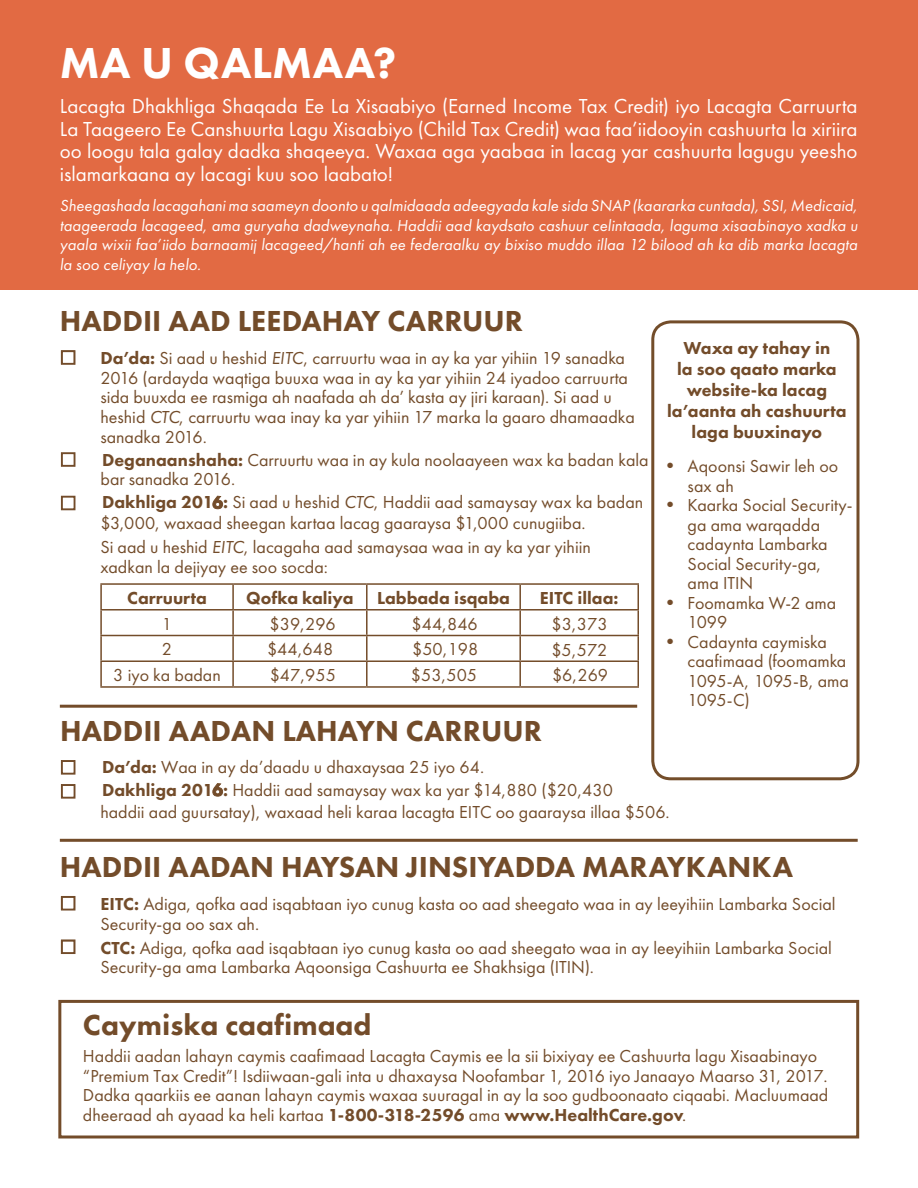
<style>
.page{position:relative;width:918px;height:1188px;background:#fff}
.page>*{position:absolute;margin:0;border:0;box-sizing:border-box;transform-origin:0 0}
.t1{font:800 45px "Futura PT";letter-spacing:.015em;color:#fff}
.t2{font:800 30px "Futura PT";color:#734c2a}
.t3{font:21px/22.5px "Futura PT";color:#fff;text-align:justify}
.t4{font:18px/19.5px "Futura PT";color:#734c2a}
.t5{font:800 18px/21px "Futura PT";color:#734c2a;text-align:center}
.t6{font:italic 16.5px/19.8px "Futura PT";letter-spacing:.005em;color:#fff;text-align:justify}
.s1{font-weight:800}
.s2{font-style:italic}
.s3{font-size:19.5px}
</style>
<div class="page">
<div style="left:0;top:0;width:918px;height:290px;background:#e26a43"></div>
<svg style="left:61px;top:452px;width:15px;height:15px"></svg>
<svg style="left:61px;top:495px;width:15px;height:16px"></svg>
<hr style="left:100px;top:583px;width:133px;height:2px;background:#734c2a">
<hr style="left:100px;top:585px;width:2px;height:24px;background:#734c2a">
<hr style="left:233px;top:583px;width:134px;height:2px;background:#734c2a">
<hr style="left:232px;top:585px;width:2px;height:24px;background:#734c2a">
<hr style="left:367px;top:583px;width:153px;height:2px;background:#734c2a">
<hr style="left:366px;top:585px;width:2px;height:24px;background:#734c2a">
<hr style="left:520px;top:583px;width:119px;height:2px;background:#734c2a">
<hr style="left:519px;top:585px;width:2px;height:24px;background:#734c2a">
<hr style="left:100px;top:609px;width:133px;height:2px;background:#734c2a">
<hr style="left:100px;top:611px;width:2px;height:24px;background:#734c2a">
<hr style="left:233px;top:609px;width:134px;height:2px;background:#734c2a">
<hr style="left:232px;top:611px;width:2px;height:24px;background:#734c2a">
<hr style="left:367px;top:609px;width:153px;height:2px;background:#734c2a">
<hr style="left:366px;top:611px;width:2px;height:24px;background:#734c2a">
<hr style="left:520px;top:609px;width:119px;height:2px;background:#734c2a">
<hr style="left:519px;top:611px;width:2px;height:24px;background:#734c2a">
<hr style="left:100px;top:635px;width:133px;height:1px;background:#734c2a">
<hr style="left:100px;top:636px;width:2px;height:24px;background:#734c2a">
<hr style="left:233px;top:635px;width:134px;height:1px;background:#734c2a">
<hr style="left:232px;top:636px;width:2px;height:24px;background:#734c2a">
<hr style="left:367px;top:635px;width:153px;height:1px;background:#734c2a">
<hr style="left:366px;top:636px;width:2px;height:24px;background:#734c2a">
<hr style="left:520px;top:635px;width:119px;height:1px;background:#734c2a">
<hr style="left:519px;top:636px;width:2px;height:24px;background:#734c2a">
<hr style="left:100px;top:660px;width:133px;height:2px;background:#734c2a">
<hr style="left:100px;top:662px;width:2px;height:24px;background:#734c2a">
<hr style="left:233px;top:660px;width:134px;height:2px;background:#734c2a">
<hr style="left:232px;top:662px;width:2px;height:24px;background:#734c2a">
<hr style="left:367px;top:660px;width:153px;height:2px;background:#734c2a">
<hr style="left:366px;top:662px;width:2px;height:24px;background:#734c2a">
<hr style="left:520px;top:660px;width:119px;height:2px;background:#734c2a">
<hr style="left:519px;top:662px;width:2px;height:24px;background:#734c2a">
<svg style="left:638px;top:585px;width:1px;height:101px"></svg>
<hr style="left:100px;top:686px;width:133px;height:2px;background:#734c2a">
<hr style="left:233px;top:686px;width:134px;height:2px;background:#734c2a">
<hr style="left:367px;top:686px;width:153px;height:2px;background:#734c2a">
<hr style="left:520px;top:686px;width:119px;height:2px;background:#734c2a">
<svg style="left:61px;top:760px;width:15px;height:15px"></svg>
<svg style="left:61px;top:784px;width:15px;height:15px"></svg>
<hr style="left:60px;top:705px;width:577px;height:3px;background:#734c2a">
<hr style="left:60px;top:839px;width:798px;height:3px;background:#734c2a">
<div style="left:58px;top:1000px;width:801px;height:138px;border:3px solid #734c2a"></div>
<div style="left:651px;top:320px;width:209px;height:460px;border:3px solid #734d2a;border-radius:18px"></div>
<svg style="left:61px;top:350px;width:15px;height:15px"></svg>
<svg style="left:61px;top:896px;width:15px;height:15px"></svg>
<svg style="left:61px;top:939px;width:15px;height:15px"></svg>
<h1 class="t1" style="left:60px;top:35px;width:338px">MA U QALMAA?</h1>
<p class="t3" style="left:60px;top:95px;width:799px">Lacagta Dhakhliga Shaqada Ee La Xisaabiyo (Earned Income Tax Credit) iyo Lacagta Carruurta La Taageero Ee Canshuurta Lagu Xisaabiyo (Child Tax Credit) waa faa’iidooyin cashuurta la xiriira oo loogu tala galay dadka shaqeeya. Waxaa aga yaabaa in lacag yar cashuurta lagugu yeesho islamarkaana ay lacagi kuu soo laabato!</p>
<p class="t6" style="left:60px;top:195px;width:799px">Sheegashada lacagahani ma saameyn doonto u qalmidaada adeegyada kale sida SNAP (kaararka cuntada), SSI, Medicaid, taageerada lacageed, ama guryaha dadweynaha. Haddii aad kaydsato cashuur celintaada, laguma xisaabinayo xadka u yaala wixii faa’iido barnaamij lacageed/hanti ah ee federaalku ay bixiso muddo illaa 12 bilood ah ka dib marka lacagta la soo celiyay la helo.</p>
<h2 class="t2" style="left:60px;top:303px;width:465px">HADDII AAD LEEDAHAY CARRUUR</h2>
<p class="t4" style="left:100px;top:348px;width:536px"><span class="s1">Da’da:</span> Si aad u heshid <span class="s2">EITC</span>, carruurtu waa in ay ka yar yihiin 19 sanadka 2016 (ardayda waqtiga buuxa waa in ay ka yar yihiin 24 iyadoo carruurta sida buuxda ee rasmiga ah naafada ah da’ kasta ay jiri karaan). Si aad u heshid <span class="s2">CTC</span>, carruurtu waa inay ka yar yihiin 17 marka la gaaro dhamaadka sanadka 2016.</p>
<p class="t4" style="left:101px;top:450px;width:550px"><span class="s1">Deganaanshaha:</span> Carruurtu waa in ay kula noolaayeen wax ka badan kala bar sanadka 2016.</p>
<p class="t4" style="left:100px;top:492px;width:544px;line-height:20.9px"><span class="s1">Dakhliga 2016:</span> Si aad u heshid <span class="s2">CTC</span>, Haddii aad samaysay wax ka badan $3,000, waxaad sheegan kartaa lacag gaaraysa $1,000 cunugiiba.</p>
<p class="t4" style="left:100px;top:537px;width:492px">Si aad u heshid <span class="s2">EITC</span>, lacagaha aad samaysaa waa in ay ka yar yihiin xadkan la dejiyay ee soo socda:</p>
<p class="t5" style="left:127px;top:587px;width:81px">Carruurta</p>
<p class="t5" style="left:246px;top:587px;width:109px">Qofka kaliya</p>
<p class="t5" style="left:377px;top:587px;width:134px">Labbada isqaba</p>
<p class="t5" style="left:540px;top:587px;width:80px">EITC illaa:</p>
<p class="t4" style="left:162px;top:614px;width:12px">1</p>
<p class="t4" style="left:270px;top:614px;width:68px">$39,296</p>
<p class="t4" style="left:412px;top:614px;width:68px">$44,846</p>
<p class="t4" style="left:552px;top:614px;width:58px">$3,373</p>
<p class="t4" style="left:162px;top:639px;width:12px">2</p>
<p class="t4" style="left:267px;top:640px;width:68px">$44,648</p>
<p class="t4" style="left:412px;top:640px;width:68px">$50,198</p>
<p class="t4" style="left:551px;top:640px;width:58px">$5,572</p>
<p class="t4" style="left:113px;top:665px;width:109px">3 iyo ka badan</p>
<p class="t4" style="left:270px;top:665px;width:68px">$47,955</p>
<p class="t4" style="left:411px;top:665px;width:68px">$53,505</p>
<p class="t4" style="left:552px;top:665px;width:58px">$6,269</p>
<h2 class="t2" style="left:60px;top:713px;width:483px">HADDII AADAN LAHAYN CARRUUR</h2>
<p class="t4" style="left:100px;top:756px;width:571px;line-height:22.5px"><span class="s1">Da’da:</span> Waa in ay da’daadu u dhaxaysaa 25 iyo 64.<br><span class="s1">Dakhliga 2016:</span> Haddii aad samaysay wax ka yar $14,880 ($20,430<br>haddii aad guursatay), waxaad heli karaa lacagta EITC oo gaaraysa illaa $506.</p>
<h2 class="t2" style="left:60px;top:848px;width:735px">HADDII AADAN HAYSAN JINSIYADDA MARAYKANKA</h2>
<p class="t4" style="left:100px;top:894px;width:737px"><span class="s1">EITC:</span> Adiga, qofka aad isqabtaan iyo cunug kasta oo aad sheegato waa in ay leeyihiin Lambarka Social<br>Security-ga oo sax ah.</p>
<p class="t4" style="left:100px;top:938px;width:733px"><span class="s1">CTC:</span> Adiga, qofka aad isqabtaan iyo cunug kasta oo aad sheegato waa in ay leeyihiin Lambarka Social<br>Security-ga ama Lambarka Aqoonsiga Cashuurta ee Shakhsiga (ITIN).</p>
<p class="t5" style="left:667px;top:337px;width:181px">Waxa ay tahay in<br>la soo qaato marka website-ka lacag la’aanta ah cashuurta laga buuxinayo</p>
<p class="t4" style="left:688px;top:456px;width:152px;text-indent:-27px"><span class="s3">•</span> Aqoonsi Sawir leh oo sax ah</p>
<p class="t4" style="left:688px;top:495px;width:166px;text-indent:-27px"><span class="s3">•</span> Kaarka Social Security&shy;ga ama warqadda cadaynta Lambarka<br>Social Security-ga, ama ITIN</p>
<p class="t4" style="left:688px;top:593px;width:150px;text-indent:-27px"><span class="s3">•</span> Foomamka W-2 ama<br>1099</p>
<p class="t4" style="left:688px;top:632px;width:163px;text-indent:-27px"><span class="s3">•</span> Cadaynta caymiska caafimaad (foomamka<br>1095-A, 1095-B, ama<br>1095-C)</p>
<h2 class="t2" style="left:83px;top:1006px;width:290px">Caymiska caafimaad</h2>
<p class="t4" style="left:83px;top:1046px;width:747px">Haddii aadan lahayn caymis caafimaad Lacagta Caymis ee la sii bixiyay ee Cashuurta lagu Xisaabinayo “Premium Tax Credit”! Isdiiwaan-gali inta u dhaxaysa Noofambar 1, 2016 iyo Janaayo Maarso 31, 2017.<br>Dadka qaarkiis ee aanan lahayn caymis waxaa suuragal in ay la soo gudboonaato ciqaabi. Macluumaad dheeraad ah ayaad ka heli kartaa <span class="s1">1-800-318-2596</span> ama <span class="s1">www.HealthCare.gov</span>.</p>
</div>
